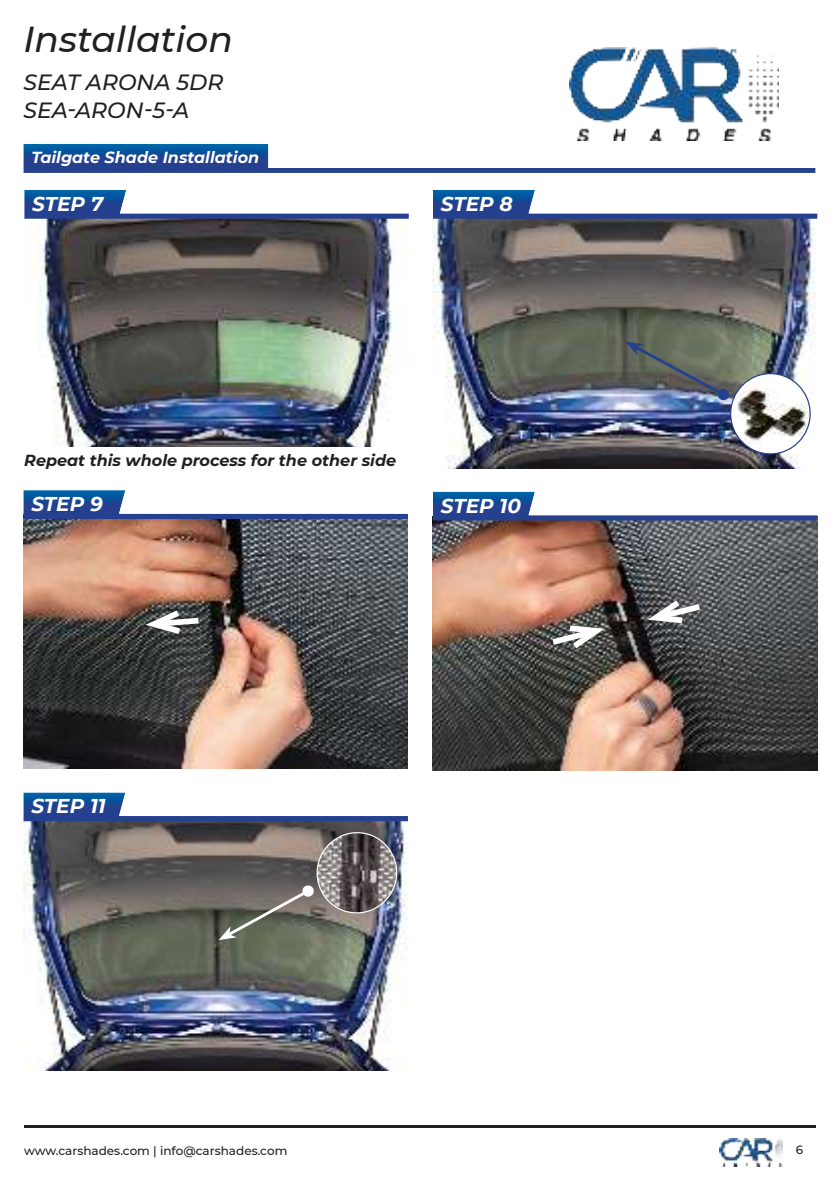
<style>
.page{position:relative;width:840px;height:1191px;background:#fff}
.page>*{position:absolute;margin:0;border:0;box-sizing:border-box;transform-origin:0 0}
.t1{font:italic 500 36px "Montserrat";color:#221f1f}
.t2{font:italic 500 22px/28px "Montserrat";color:#221f1f}
.t3{font:italic 700 20px "Montserrat";color:#fff}
.t4{font:italic 700 16px "Montserrat";color:#221f1f}
.t5{font:italic 700 16px "Montserrat";color:#fff}
.t6{font:500 12px "Montserrat";color:#221f1f}
</style>
<div class="page">
<img style="left:569px;top:47px;width:208px;height:94px">
<img style="left:23px;top:144px;width:792px;height:29px">
<hr style="left:24px;top:1126px;width:791px;height:2px;background:#221f1f">
<img style="left:719px;top:1138px;width:63px;height:28px">
<img style="left:432px;top:219px;width:384px;height:249px">
<img style="left:23px;top:519px;width:385px;height:249px">
<img style="left:23px;top:821px;width:385px;height:250px">
<img style="left:433px;top:190px;width:384px;height:29px">
<img style="left:23px;top:490px;width:385px;height:29px">
<img style="left:23px;top:792px;width:385px;height:29px">
<img style="left:38px;top:219px;width:354px;height:228px">
<img style="left:24px;top:190px;width:384px;height:29px">
<img style="left:432px;top:520px;width:385px;height:250px">
<img style="left:432px;top:491px;width:385px;height:29px">
<svg style="left:218px;top:826px;width:184px;height:114px;background:#726f6d"></svg>
<img style="left:730px;top:373px;width:79px;height:81px;border-radius:40px">
<div style="left:729px;top:373px;width:81px;height:81px;border:1px solid #24408e;border-radius:50%"></div>
<svg style="left:625px;top:341px;width:102px;height:57px;background:#646b6a"></svg>
<div style="left:717px;top:388px;width:12px;height:12px;background:#24408e;border-radius:50%"></div>
<svg style="left:137px;top:605px;width:67px;height:33px"></svg>
<svg style="left:546px;top:622px;width:66px;height:32px"></svg>
<svg style="left:639px;top:595px;width:66px;height:31px"></svg>
<h1 class="t1" style="left:23px;top:19px;width:211px">Installation</h1>
<h2 class="t2" style="left:23px;top:68px;width:201px">SEAT ARONA 5DR<br>SEA-ARON-5-A</h2>
<h3 class="t5" style="left:31px;top:150px;width:229px">Tailgate Shade Installation</h3>
<h3 class="t3" style="left:32px;top:195px;width:73px">STEP 7</h3>
<h3 class="t3" style="left:440px;top:195px;width:73px">STEP 8</h3>
<h3 class="t4" style="left:24px;top:453px;width:373px">Repeat this whole process for the other side</h3>
<h3 class="t3" style="left:31px;top:495px;width:73px">STEP 9</h3>
<h3 class="t3" style="left:440px;top:497px;width:82px">STEP 10</h3>
<h3 class="t3" style="left:31px;top:797px;width:76px">STEP 11</h3>
<p class="t6" style="left:24px;top:1145px;width:265px">www.carshades.com | info@carshades.com</p>
<p class="t6" style="left:795px;top:1145px;width:9px">6</p>
</div>
